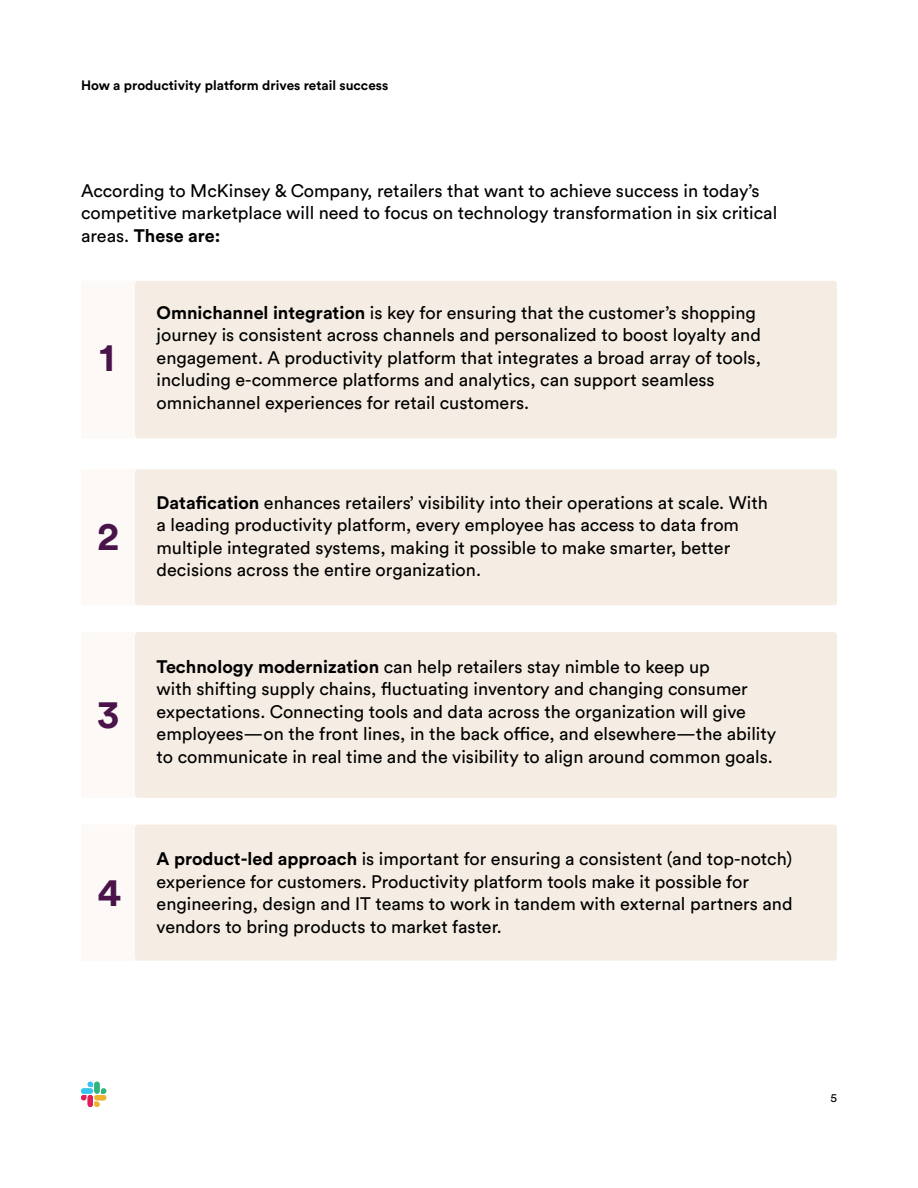
<style>
.page{position:relative;width:918px;height:1188px;background:#fff}
.page>*{position:absolute;margin:0;border:0;box-sizing:border-box;transform-origin:0 0}
.t1{font:700 39.6px "Slack Circular";color:#4a144a}
.t2{font:18px/22.5px "Slack Circular";color:#000}
.t3{font:700 13.5px "Slack Circular";color:#000}
.t4{font:12px "Slack Circular";color:#000}
.s1{font-weight:700}
</style>
<div class="page">
<svg style="left:81px;top:1095px;width:5px;height:5px"></svg>
<div style="left:88px;top:1095px;width:5px;height:12px;background:#e01f59;border-radius:3px"></div>
<svg style="left:88px;top:1082px;width:5px;height:5px"></svg>
<div style="left:81px;top:1088px;width:12px;height:6px;background:#36c4f0;border-radius:3px"></div>
<svg style="left:101px;top:1088px;width:5px;height:6px"></svg>
<div style="left:94px;top:1082px;width:6px;height:12px;background:#2eb57d;border-radius:3px"></div>
<svg style="left:94px;top:1102px;width:6px;height:5px"></svg>
<div style="left:94px;top:1095px;width:12px;height:5px;background:#edb32e;border-radius:3px"></div>
<div style="left:135px;top:281px;width:702px;height:157px;background:#f5ede3"></div>
<div style="left:135px;top:469px;width:702px;height:136px;background:#f5ede3;border-radius:3px"></div>
<div style="left:135px;top:632px;width:702px;height:166px;background:#f5ede3"></div>
<div style="left:135px;top:825px;width:702px;height:136px;background:#f5ede3;border-radius:3px"></div>
<p class="t3" style="left:81px;top:76px;width:309px">How a productivity platform drives retail success</p>
<p class="t2" style="left:81px;top:178px;width:698px">According to McKinsey &amp; Company, retailers that want to achieve success in today’s competitive marketplace will need to focus on technology transformation in six critical areas. <span class="s1">These are:</span></p>
<h1 class="t1" style="left:99px;top:330px;width:17px">1</h1>
<h1 class="t1" style="left:98px;top:509px;width:23px">2</h1>
<h1 class="t1" style="left:98px;top:687px;width:23px">3</h1>
<h1 class="t1" style="left:98px;top:864px;width:25px">4</h1>
<p class="t2" style="left:157px;top:300px;width:606px"><span class="s1">Omnichannel integration</span> is key for ensuring that the customer’s shopping journey is consistent across channels and personalized to boost loyalty and engagement. A productivity platform that integrates a broad array of tools, including e-commerce platforms and analytics, can support seamless omnichannel experiences for retail customers.</p>
<p class="t2" style="left:157px;top:490px;width:613px"><span class="s1">Datafication</span> enhances retailers’ visibility into their operations at scale. With a leading productivity platform, every employee has access to data from multiple integrated systems, making it possible to make smarter, better decisions across the entire organization.</p>
<p class="t2" style="left:157px;top:654px;width:621px"><span class="s1">Technology modernization</span> can help retailers stay nimble to keep up<br>with shifting supply chains, fluctuating inventory and changing consumer expectations. Connecting tools and data across the organization will give employees—on the front lines, in the back office, and elsewhere—the ability to communicate in real time and the visibility to align around common goals.</p>
<p class="t2" style="left:157px;top:847px;width:637px"><span class="s1">A product-led approach</span> is important for ensuring a consistent (and top-notch) experience for customers. Productivity platform tools make it possible for engineering, design and IT teams to work in tandem with external partners and vendors to bring products to market faster.</p>
<p class="t4" style="left:830px;top:1090px;width:8px">5</p>
</div>
